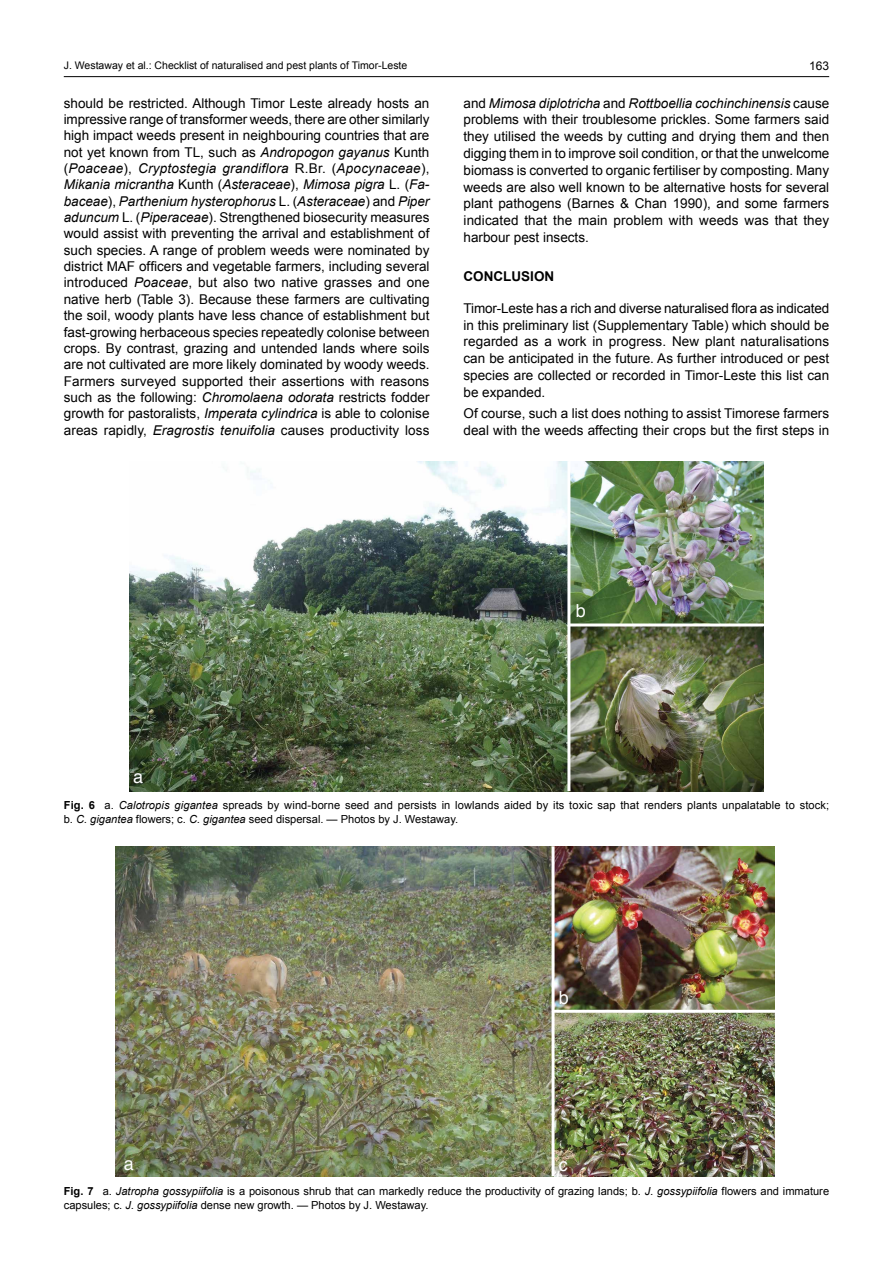
<style>
.page{position:relative;width:893px;height:1263px;background:#fff}
.page>*{position:absolute;margin:0;border:0;box-sizing:border-box;transform-origin:0 0}
.t1{font:18px "Helvetica";color:#fff}
.t2{font:13.5px/16.4px "Arial";color:#000;text-align:justify}
.t3{font:700 13.5px "Arial";color:#000}
.t4{font:12px "Arial";color:#000}
.t5{font:11.1px/14.4px "Arial";color:#000}
.t6{font:10.5px "Arial";color:#000}
.s1{font-style:italic}
.s2{font-weight:700}
</style>
<div class="page">
<hr style="left:64px;top:76px;width:765px;height:1px;background:#000">
<img style="left:116px;top:846px;width:436px;height:330px">
<img style="left:555px;top:846px;width:220px;height:164px">
<img style="left:555px;top:1013px;width:220px;height:163px">
<img style="left:129px;top:461px;width:438px;height:330px">
<img style="left:570px;top:461px;width:193px;height:162px">
<img style="left:570px;top:626px;width:193px;height:165px">
<p class="t6" style="left:64px;top:58px;width:345px">J. Westaway et al.: Checklist of naturalised and pest plants of Timor-Leste</p>
<p class="t4" style="left:809px;top:58px;width:22px">163</p>
<p class="t2" style="left:64px;top:95px;width:367px">should be restricted. Although Timor Leste already hosts an impressive range of transformer weeds, there are other similarly high impact weeds present in neighbouring countries that are not yet known from TL, such as <span class="s1">Andropogon gayanus</span> Kunth (<span class="s1">Poaceae</span>), <span class="s1">Cryptostegia grandiflora</span> R.Br. (<span class="s1">Apocynaceae</span>), <span class="s1">Mikania micrantha</span> Kunth (<span class="s1">Asteraceae</span>), <span class="s1">Mimosa pigra</span> L. (<span class="s1">Fa&shy;baceae</span>), <span class="s1">Parthenium hysterophorus</span> L. (<span class="s1">Asteraceae</span>) and <span class="s1">Piper aduncum</span> L. (<span class="s1">Piperaceae</span>). Strengthened biosecurity measures would assist with preventing the arrival and establishment of such species. A range of problem weeds were nominated by district MAF officers and vegetable farmers, including several introduced <span class="s1">Poaceae</span>, but also two native grasses and one native herb (Table 3). Because these farmers are cultivating the soil, woody plants have less chance of establishment but fast-growing herbaceous species repeatedly colonise between crops. By contrast, grazing and untended lands where soils are not cultivated are more likely dominated by woody weeds.<br>Farmers surveyed supported their assertions with reasons such as the following: <span class="s1">Chromolaena odorata</span> restricts fodder growth for pastoralists, <span class="s1">Imperata cylindrica</span> is able to colonise areas rapidly, <span class="s1">Eragrostis tenuifolia</span> causes productivity loss</p>
<p class="t2" style="left:464px;top:95px;width:367px;line-height:16.8px">and <span class="s1">Mimosa diplotricha</span> and <span class="s1">Rottboellia cochinchinensis</span> cause problems with their troublesome prickles. Some farmers said they utilised the weeds by cutting and drying them and then digging them in to improve soil condition, or that the unwelcome biomass is converted to organic fertiliser by composting. Many weeds are also well known to be alternative hosts for several plant pathogens (Barnes &amp; Chan 1990), and some farmers indicated that the main problem with weeds was that they harbour pest insects.</p>
<p class="t3" style="left:464px;top:267px;width:92px">CONCLUSION</p>
<p class="t2" style="left:464px;top:300px;width:367px;line-height:16.8px">Timor-Leste has a rich and diverse naturalised flora as indicated in this preliminary list (Supplementary Table) which should be regarded as a work in progress. New plant naturalisations can be anticipated in the future. As further introduced or pest species are collected or recorded in Timor-Leste this list can be expanded.</p>
<p class="t2" style="left:464px;top:405px;width:367px;line-height:16.8px">Of course, such a list does nothing to assist Timorese farmers deal with the weeds affecting their crops but the first steps in</p>
<h1 class="t1" style="left:133px;top:763px;width:12px">a</h1>
<h1 class="t1" style="left:576px;top:597px;width:12px">b</h1>
<p class="t5" style="left:64px;top:798px;width:767px"><span class="s2">Fig. 6</span> a. <span class="s1">Calotropis gigantea</span> spreads by wind-borne seed and persists in lowlands aided by its toxic sap that renders plants unpalatable to stock; b. <span class="s1">C. gigantea</span> flowers; c. <span class="s1">C. gigantea</span> seed dispersal. — Photos by J. Westaway.</p>
<h1 class="t1" style="left:559px;top:984px;width:12px">b</h1>
<h1 class="t1" style="left:124px;top:1150px;width:12px">a</h1>
<p class="t5" style="left:64px;top:1183px;width:767px"><span class="s2">Fig. 7</span> a. <span class="s1">Jatropha gossypiifolia</span> is a poisonous shrub that can markedly reduce the productivity of grazing lands; b. <span class="s1">J. gossypiifolia</span> flowers and immature capsules; c. <span class="s1">J. gossypiifolia</span> dense new growth. — Photos by J. Westaway.</p>
<h1 class="t1" style="left:559px;top:1150px;width:10px">c</h1>
</div>
